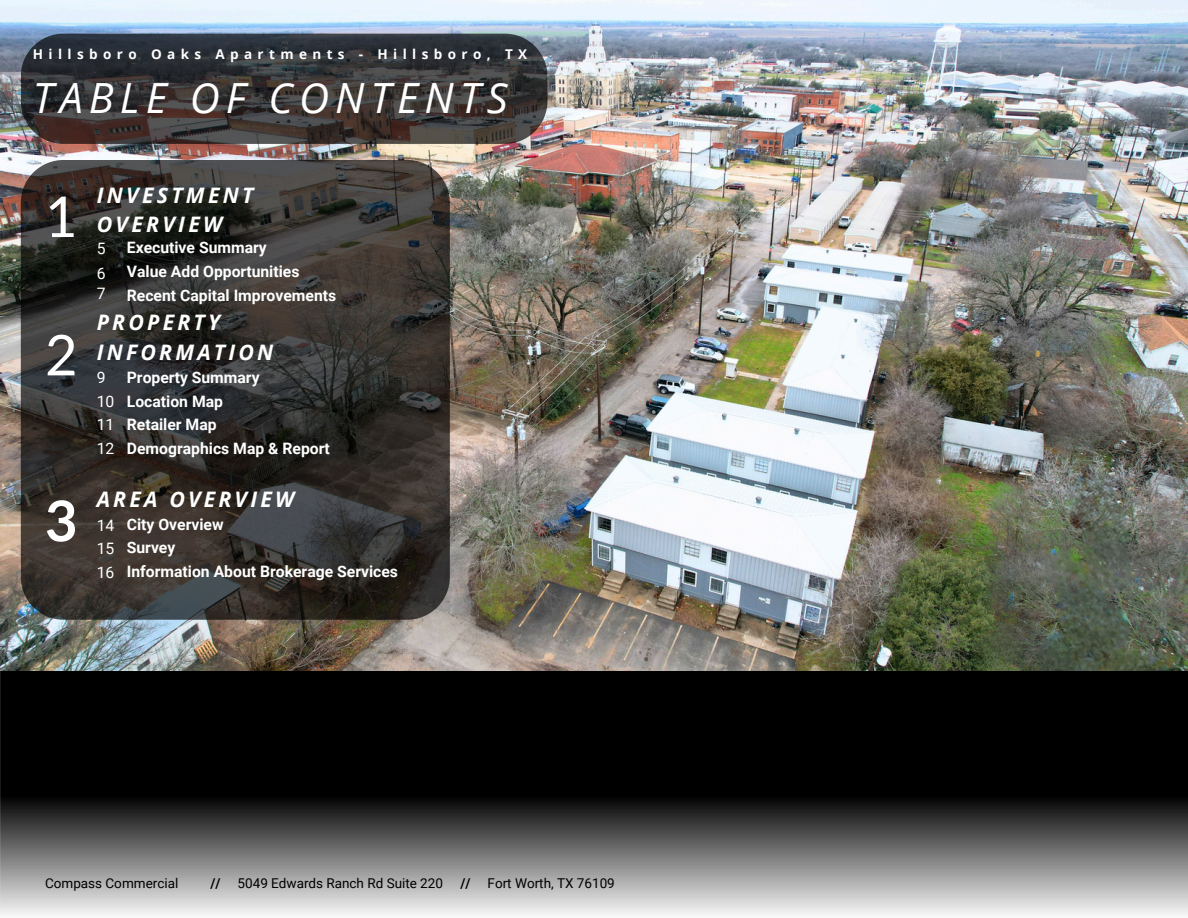
<style>
.page{position:relative;width:1188px;height:918px;background:#fff}
.page>*{position:absolute;margin:0;border:0;box-sizing:border-box;transform-origin:0 0}
.t1{font:56.25px "Lato";color:#fff}
.t2{font:700 56.25px "Lato";color:#fff}
.t3{font:italic 41.7px "Open Sans";letter-spacing:.145em;color:#fff}
.t4{font:italic 700 21.3px/29.2px "Open Sans";letter-spacing:.15em;color:#fff}
.t5{font:700 15.75px/23.7px "Roboto";color:#fff}
.t6{font:15.75px/23.7px "Roboto";color:#fff}
.t7{font:13.5px "Roboto";color:#000}
.t8{font:700 13.5px "Open Sans";letter-spacing:.4em;color:#fff}
.t9{font:700 13.5px "Roboto";color:#000}
</style>
<div class="page">
<img style="left:0;top:0;width:1188px;height:916px">
<svg style="left:21px;top:160px;width:429px;height:459px;background:#35322f"></svg>
<svg style="left:21px;top:34px;width:526px;height:110px;background:#3a383a"></svg>
<p class="t8" style="left:33px;top:45px;width:496px">Hillsboro Oaks Apartments - Hillsboro, TX</p>
<p class="t3" style="left:33px;top:69px;width:476px">TABLE OF CONTENTS</p>
<h4 class="t1" style="left:45px;top:181px;width:34px">1</h4>
<h3 class="t1" style="left:45px;top:320px;width:34px">2</h3>
<p class="t2" style="left:45px;top:486px;width:34px">3</p>
<h2 class="t4" style="left:97px;top:180px;width:158px">INVESTMENT</h2>
<h2 class="t4" style="left:97px;top:210px;width:127px">OVERVIEW</h2>
<h4 class="t6" style="left:97px;top:236px;width:10px;line-height:24.8px">5<br>6</h4>
<h3 class="t6" style="left:97px;top:282px;width:10px">7</h3>
<p class="t5" style="left:127px;top:236px;width:211px">Executive Summary<br>Value Add Opportunities<br>Recent Capital Improvements</p>
<h2 class="t4" style="left:97px;top:307px;width:178px">PROPERTY<br>INFORMATION</h2>
<h3 class="t6" style="left:97px;top:366px;width:19px">9<br>10<br>11<br>12</h3>
<p class="t5" style="left:127px;top:366px;width:205px">Property Summary<br>Location Map<br>Retailer Map<br>Demographics Map &amp; Report</p>
<h4 class="t4" style="left:97px;top:484px;width:199px">AREA OVERVIEW</h4>
<h2 class="t6" style="left:97px;top:513px;width:19px;text-align:justify">14<br>15<br>16</h2>
<p class="t5" style="left:127px;top:513px;width:273px">City Overview<br>Survey<br>Information About Brokerage Services</p>
<p class="t7" style="left:45px;top:875px;width:135px">Compass Commercial</p>
<p class="t9" style="left:211px;top:875px;width:12px">//</p>
<p class="t7" style="left:238px;top:875px;width:207px">5049 Edwards Ranch Rd Suite 220</p>
<h1 class="t9" style="left:461px;top:875px;width:12px">//</h1>
<h4 class="t7" style="left:488px;top:875px;width:129px">Fort Worth, TX 76109</h4>
</div>
